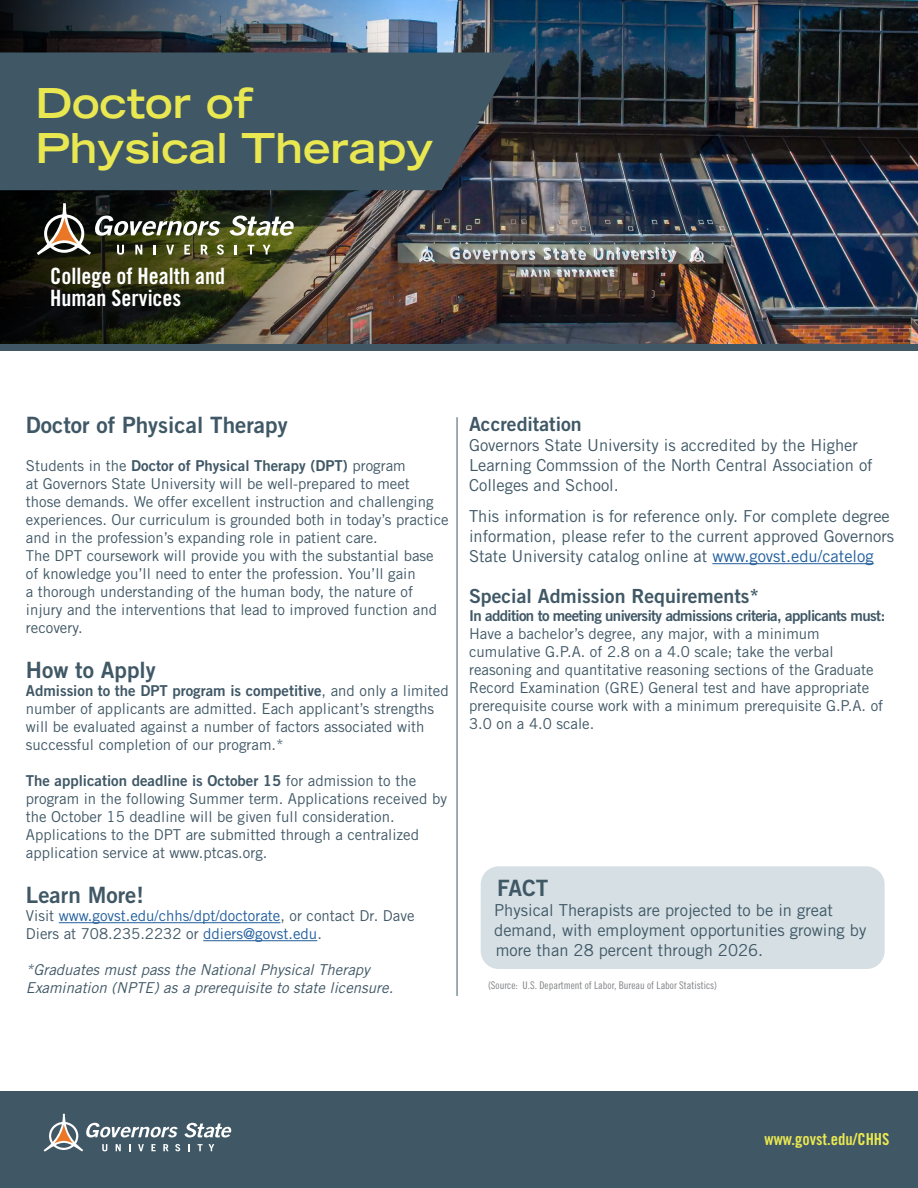
<style>
.page{position:relative;width:918px;height:1188px;background:#fff}
.page>*{position:absolute;margin:0;border:0;box-sizing:border-box;transform-origin:0 0}
.t1{font:700 expanded 41.25px/44.5px "Trade Gothic LT Std";color:#eae851}
.t2{font:22.5px "Trade Gothic LT Std Bd 2";color:#405866}
.t3{font:22.5px/22.5px "Trade Gothic LT Std Bd Cn 20";color:#fff}
.t4{font:19.5px "Trade Gothic LT Std Bd 2";color:#405866}
.t5{font:16.5px/19.8px "Trade Gothic LT Std";color:#405866}
.t6{font:16.5px "Trade Gothic LT Std Bd Cn 20";color:#eae851}
.t7{font:15px/18px "Trade Gothic LT Std";color:#405866}
.t8{font:15px "Trade Gothic LT Std Bd 2";color:#405866}
.t9{font:italic 15px/18px "Trade Gothic LT Std";color:#405866}
.t10{font:15px/18px "Trade Gothic LT Std";color:#215e9e}
.t11{font:15px "Trade Gothic LT Std Bd 2";letter-spacing:-.04em;color:#405866}
.t12{font:10.5px "Trade Gothic LT Std Cn 18";color:#808285}
.s1{font-family:"Trade Gothic LT Std"}
.s2{color:#405866}
.s3{color:#215e9e}
</style>
<div class="page">
<div style="left:0;top:1091px;width:918px;height:97px;background:#405866"></div>
<svg style="left:44px;top:1114px;width:188px;height:38px"></svg>
<hr style="left:59px;top:922px;width:221px;height:1px;background:#215e9e">
<hr style="left:203px;top:940px;width:114px;height:1px;background:#215e9e">
<hr style="left:712px;top:563px;width:162px;height:1px;background:#215e9e">
<hr style="left:457px;top:417px;width:1px;height:579px;background:#405866">
<div style="left:481px;top:866px;width:404px;height:103px;background:#d5dfe4;border-radius:18px"></div>
<div style="left:0;top:337px;width:918px;height:14px;background:#405866"></div>
<img style="left:423px;top:0;width:495px;height:343px">
<img style="left:0;top:0;width:423px;height:343px">
<svg style="left:0;top:53px;width:517px;height:137px;fill:#405866"></svg>
<svg style="left:230px;top:216px;width:64px;height:20px"></svg>
<svg style="left:37px;top:203px;width:187px;height:52px"></svg>
<svg style="left:235px;top:245px;width:2px;height:10px"></svg>
<svg style="left:248px;top:245px;width:6px;height:10px"></svg>
<svg style="left:263px;top:245px;width:8px;height:10px"></svg>
<h1 class="t1" style="left:35px;top:80px;width:400px">Doctor of<br>Physical Therapy</h1>
<h2 class="t3" style="left:50px;top:264px;width:176px">College of Health and<br>Human Services</h2>
<h2 class="t2" style="left:26px;top:411px;width:263px">Doctor of Physical Therapy</h2>
<p class="t8" style="left:26px;top:457px;width:381px"><span class="s1">Students in the</span> Doctor of Physical Therapy (DPT) <span class="s1">program</span></p>
<p class="t7" style="left:26px;top:475px;width:424px">at Governors State University will be well-prepared to meet<br>those demands. We offer excellent instruction and challenging experiences. Our curriculum is grounded both in today’s practice and in the profession’s expanding role in patient care.<br>The DPT coursework will provide you with the substantial base of knowledge you’ll need to enter the profession. You’ll gain<br>a thorough understanding of the human body, the nature of injury and the interventions that lead to improved function and recovery.</p>
<h2 class="t2" style="left:26px;top:656px;width:131px">How to Apply</h2>
<p class="t8" style="left:26px;top:682px;width:424px">Admission to the DPT program is competitive<span class="s1">, and only a limited</span></p>
<p class="t7" style="left:26px;top:700px;width:410px">number of applicants are admitted. Each applicant’s strengths will be evaluated against a number of factors associated with successful completion of our program.*</p>
<p class="t8" style="left:26px;top:772px;width:392px">The application deadline is October 15 <span class="s1">for admission to the</span></p>
<p class="t7" style="left:26px;top:790px;width:423px">program in the following Summer term. Applications received by the October 15 deadline will be given full consideration.<br>Applications to the DPT are submitted through a centralized application service at www.ptcas.org.</p>
<h2 class="t2" style="left:26px;top:881px;width:120px">Learn More!</h2>
<p class="t10" style="left:26px;top:907px;width:390px"><span class="s2">Visit</span> www.govst.edu/chhs/dpt/doctorate<span class="s2">, or contact Dr. Dave<br>Diers at 708.235.2232 or</span> ddiers@govst.edu<span class="s2">.</span></p>
<p class="t9" style="left:26px;top:961px;width:369px">*Graduates must pass the National Physical Therapy<br>Examination (NPTE) as a prerequisite to state licensure.</p>
<h3 class="t4" style="left:469px;top:412px;width:114px">Accreditation</h3>
<p class="t5" style="left:469px;top:435px;width:405px">Governors State University is accredited by the Higher<br>Learning Commssion of the North Central Association of<br>Colleges and School.</p>
<p class="t5" style="left:469px;top:506px;width:427px">This information is for reference only. For complete degree information, please refer to the current approved Governors<br>State University catalog online at <span class="s3">www.govst.edu/catelog</span></p>
<h3 class="t4" style="left:469px;top:584px;width:292px">Special Admission Requirements*</h3>
<p class="t11" style="left:469px;top:607px;width:418px">In addition to meeting university admissions criteria, applicants must:</p>
<p class="t7" style="left:469px;top:625px;width:416px">Have a bachelor’s degree, any major, with a minimum cumulative G.P.A. of 2.8 on a 4.0 scale; take the verbal reasoning and quantitative reasoning sections of the Graduate Record Examination (GRE) General test and have appropriate prerequisite course work with a minimum prerequisite G.P.A. of 3.0 on a 4.0 scale.</p>
<h2 class="t2" style="left:497px;top:874px;width:53px">FACT</h2>
<p class="t5" style="left:494px;top:900px;width:374px">Physical Therapists are projected to be in great demand, with employment opportunities growing by more than 28 percent through 2026.</p>
<p class="t12" style="left:488px;top:979px;width:231px">(Source: U.S. Department of Labor, Bureau of Labor Statistics)</p>
<p class="t6" style="left:765px;top:1129px;width:126px">www.govst.edu/CHHS</p>
</div>
